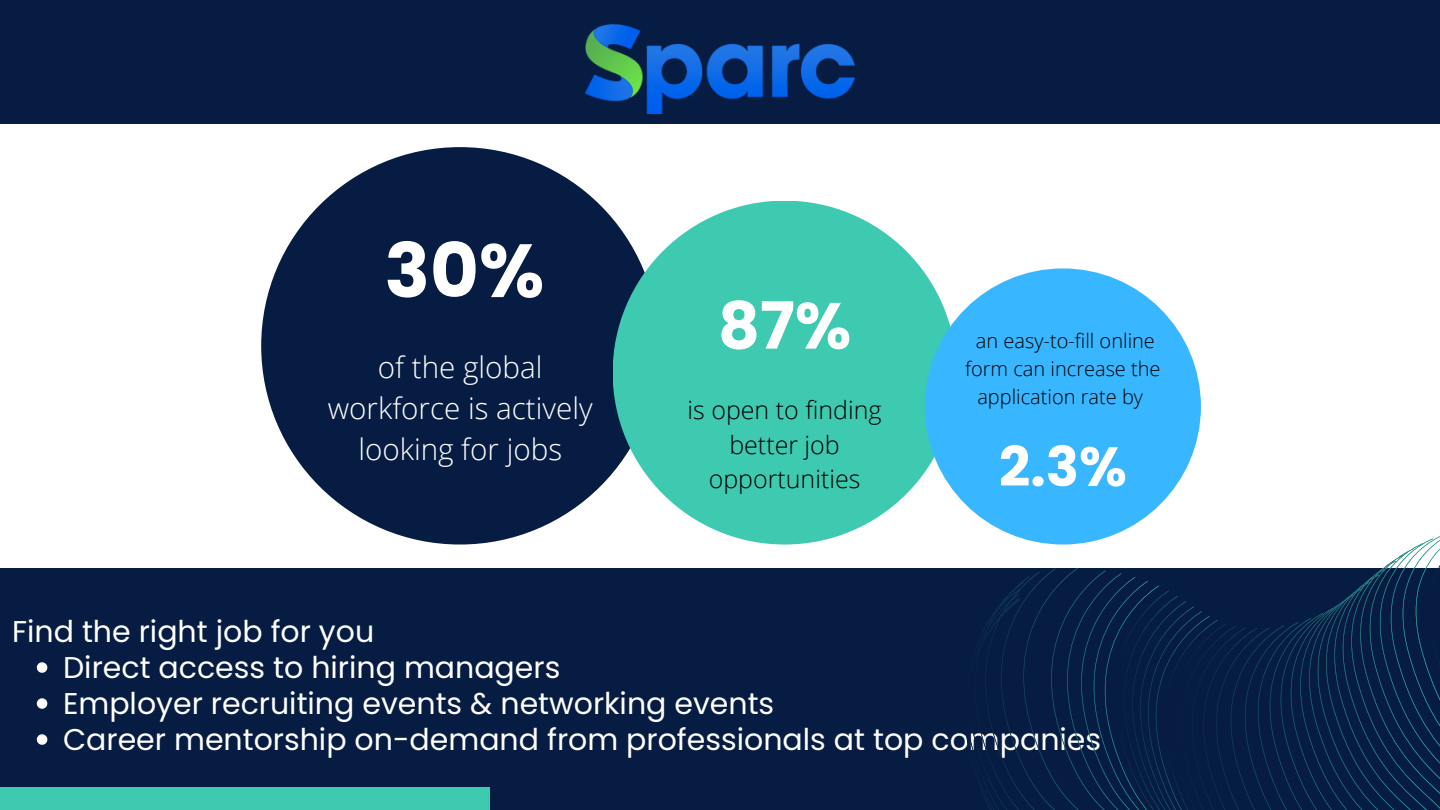
<style>
.page{position:relative;width:1440px;height:810px;background:#fff}
.page>*{position:absolute;margin:0;border:0;box-sizing:border-box;transform-origin:0 0}
.t1{font:700 75.2px "Poppins";color:#fff}
.t2{font:700 65px "Poppins";color:#fff}
.t3{font:700 55px "Poppins";color:#fff}
.t4{font:30px "Poppins";color:#fff}
.t5{font:300 29.6px/41.2px "Open Sans";color:#fff;text-align:center}
.t6{font:300 25px/34.5px "Open Sans";color:#000;text-align:center}
.t7{font:300 20px/27.8px "Open Sans";color:#000;text-align:center}
</style>
<div class="page">
<div style="left:0;top:568px;width:1440px;height:242px;background:#071c42"></div>
<svg style="left:37px;top:662px;width:10px;height:11px"></svg>
<svg style="left:37px;top:698px;width:10px;height:11px"></svg>
<svg style="left:37px;top:734px;width:10px;height:11px"></svg>
<div style="left:0;top:787px;width:489px;height:23px;background:#3dcab1"></div>
<div style="left:261px;top:147px;width:398px;height:398px;background:#071c42;border-radius:50%"></div>
<div style="left:613px;top:201px;width:344px;height:344px;background:#3dcab1;border-radius:50%"></div>
<div style="left:925px;top:268px;width:276px;height:277px;background:#38b6ff;border-radius:50%"></div>
<svg style="left:984px;top:568px;width:185px;height:242px"></svg>
<svg style="left:1113px;top:591px;width:58px;height:219px"></svg>
<svg style="left:1171px;top:541px;width:256px;height:269px"></svg>
<svg style="left:1427px;top:536px;width:13px;height:273px"></svg>
<div style="left:0;top:0;width:1440px;height:124px;background:#071c42"></div>
<img style="left:586px;top:25px;width:269px;height:88px">
<p class="t1" style="left:385px;top:218px;width:161px">30%</p>
<p class="t5" style="left:328px;top:346px;width:266px">of the global workforce is actively looking for jobs</p>
<p class="t4" style="left:12px;top:611px;width:364px">Find the right job for you</p>
<p class="t2" style="left:718px;top:280px;width:135px">87%</p>
<p class="t6" style="left:688px;top:392px;width:195px">is open to finding better job opportunities</p>
<p class="t7" style="left:965px;top:326px;width:197px">an easy-to-fill online form can increase the application rate by</p>
<p class="t3" style="left:999px;top:428px;width:130px">2.3%</p>
<p class="t4" style="left:63px;top:647px;width:499px">Direct access to hiring managers</p>
<p class="t4" style="left:63px;top:683px;width:713px">Employer recruiting events &amp; networking events</p>
<p class="t4" style="left:63px;top:719px;width:1040px">Career mentorship on-demand from professionals at top companies</p>
</div>
